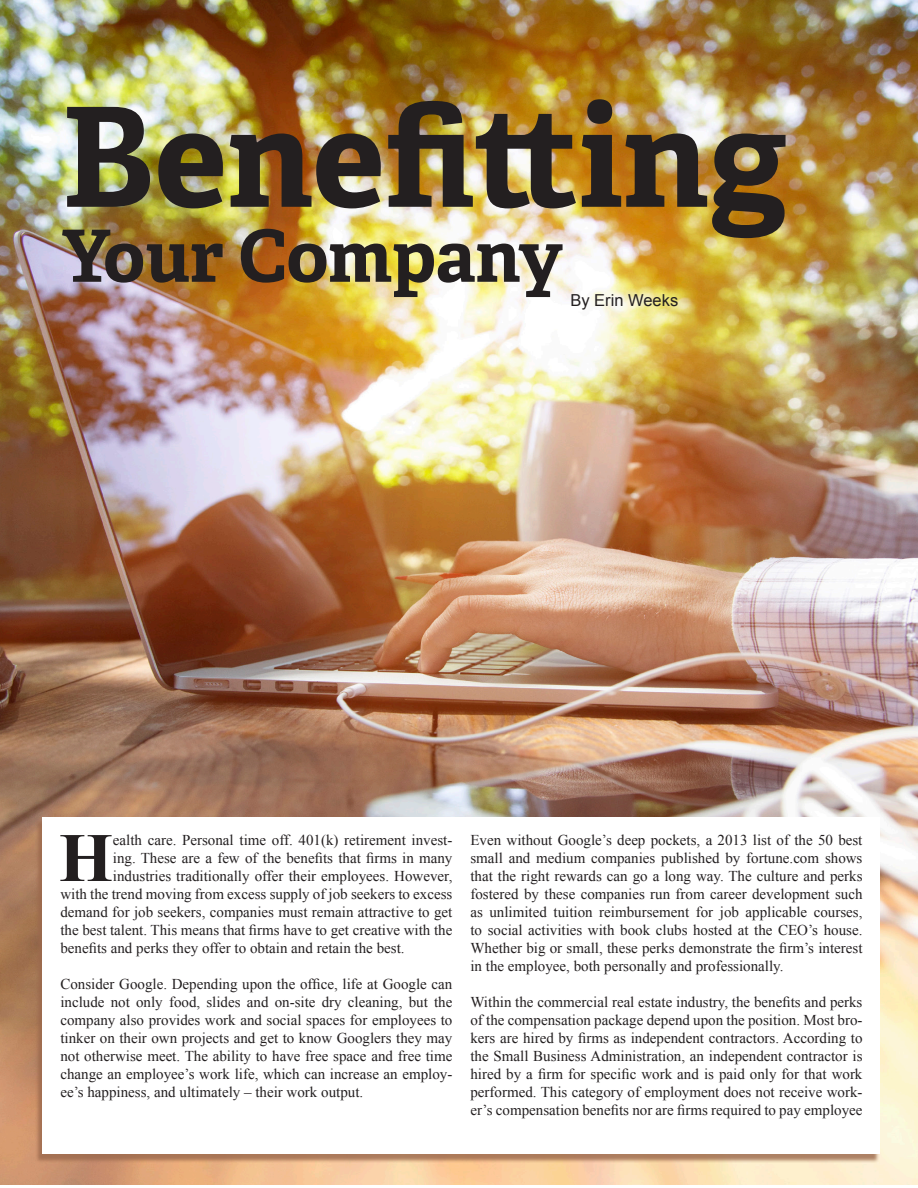
<style>
.page{position:relative;width:918px;height:1188px;background:#fff}
.page>*{position:absolute;margin:0;border:0;box-sizing:border-box;transform-origin:0 0}
.t1{font:700 138px "Adelle PE";color:#231f20}
.t2{font:700 72px "Adelle PE";letter-spacing:-.005em;color:#231f20}
.t3{font:700 69.3px "Times New Roman";color:#231f20}
.t4{font:16.5px "Arial";color:#231f20}
.t5{font:15px/18px "Times New Roman";color:#231f20;text-align:justify}
</style>
<div class="page">
<img style="left:0;top:0;width:918px;height:1185px">
<div style="left:35px;top:819px;width:844px;height:344px;background:#9b694d;opacity:.82"></div>
<div style="left:42px;top:817px;width:838px;height:337px;background:#fff"></div>
<p class="t1" style="left:62px;top:58px;width:727px">Benefitting</p>
<p class="t2" style="left:62px;top:204px;width:502px">Your Company</p>
<p class="t4" style="left:570px;top:289px;width:109px">By Erin Weeks</p>
<p class="t3" style="left:59px;top:810px;width:55px">H</p>
<p class="t5" style="left:113px;top:831px;width:341px">ealth care. Personal time off. 401(k) retirement invest-</p>
<p class="t5" style="left:113px;top:849px;width:341px">ing. These are a few of the benefits that firms in many</p>
<p class="t5" style="left:113px;top:867px;width:341px">industries traditionally offer their employees. However,</p>
<p class="t5" style="left:60px;top:885px;width:394px">with the trend moving from excess supply of job seekers to excess</p>
<p class="t5" style="left:60px;top:903px;width:394px">demand for job seekers, companies must remain attractive to get</p>
<p class="t5" style="left:60px;top:921px;width:394px">the best talent. This means that firms have to get creative with the</p>
<p class="t5" style="left:60px;top:939px;width:346px">benefits and perks they offer to obtain and retain the best.</p>
<p class="t5" style="left:60px;top:975px;width:394px">Consider Google. Depending upon the office, life at Google can include not only food, slides and on-site dry cleaning, but the company also provides work and social spaces for employees to tinker on their own projects and get to know Googlers they may not otherwise meet. The ability to have free space and free time change an employee’s work life, which can increase an employ&shy;ee’s happiness, and ultimately – their work output.</p>
<p class="t5" style="left:470px;top:831px;width:394px">Even without Google’s deep pockets, a 2013 list of the 50 best small and medium companies published by fortune.com shows that the right rewards can go a long way. The culture and perks fostered by these companies run from career development such as unlimited tuition reimbursement for job applicable courses, to social activities with book clubs hosted at the CEO’s house.<br>Whether big or small, these perks demonstrate the firm’s interest in the employee, both personally and professionally.</p>
<p class="t5" style="left:470px;top:993px;width:394px">Within the commercial real estate industry, the benefits and perks of the compensation package depend upon the position. Most bro&shy;kers are hired by firms as independent contractors. According to the Small Business Administration, an independent contractor is hired by a firm for specific work and is paid only for that work performed. This category of employment does not receive work&shy;er’s compensation benefits nor are firms required to pay employee</p>
</div>
